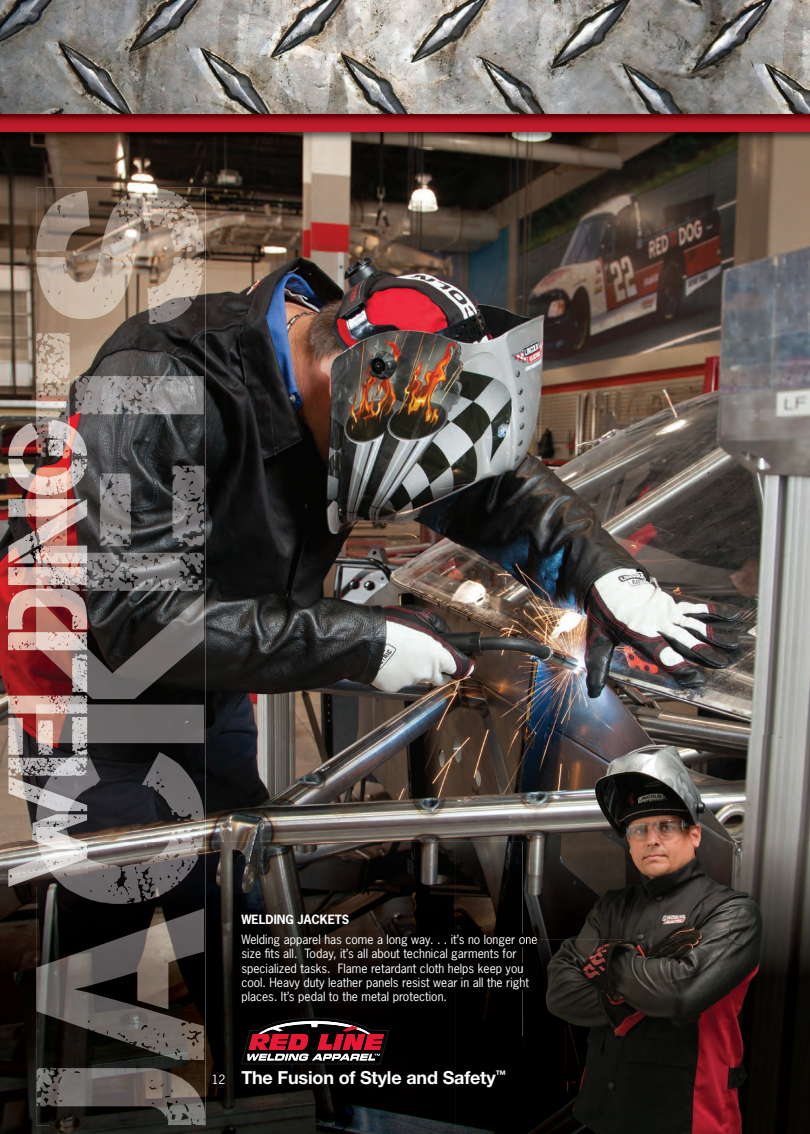
<style>
.page{position:relative;width:810px;height:1134px;background:#fff}
.page>*{position:absolute;margin:0;border:0;box-sizing:border-box;transform-origin:0 0}
.t1{font:700 18px "Helvetica Neue";letter-spacing:-.01em;color:#fff}
.t2{font:12px/14.4px "News Gothic Std";color:#fff}
.t3{font:700 12px "News Gothic Std";color:#fff}
</style>
<div class="page">
<img style="left:0;top:131px;width:810px;height:711px">
<img style="left:0;top:842px;width:50px;height:292px">
<img style="left:206px;top:842px;width:249px;height:195px">
<img style="left:455px;top:842px;width:355px;height:292px">
<img style="left:203px;top:1037px;width:253px;height:97px">
<img style="left:50px;top:1125px;width:153px;height:9px">
<img style="left:241px;top:935px;width:281px;height:11px">
<img style="left:242px;top:963px;width:280px;height:12px">
<div style="left:242px;top:978px;width:280px;height:11px;background:#000"></div>
<div style="left:0;top:98px;width:810px;height:33px;background:#be1d2c"></div>
<img style="left:0;top:113px;width:810px;height:10px">
<img style="left:0;top:0;width:810px;height:113px">
<img style="left:36px;top:188px;width:170px;height:251px">
<img style="left:87px;top:439px;width:119px;height:403px">
<img style="left:36px;top:842px;width:170px;height:283px">
<img style="left:522px;top:735px;width:260px;height:107px">
<img style="left:522px;top:935px;width:15px;height:11px">
<svg style="left:522px;top:963px;width:7px;height:26px"></svg>
<img style="left:6px;top:420px;width:81px;height:422px">
<img style="left:6px;top:842px;width:30px;height:45px">
<img style="left:36px;top:842px;width:51px;height:45px">
<svg style="left:241px;top:1018px;width:148px;height:46px;background:#582930"></svg>
<p class="t3" style="left:241px;top:912px;width:109px">WELDING JACKETS</p>
<p class="t2" style="left:241px;top:932px;width:298px">Welding apparel has come a long way. . . it’s no longer one size fits all. Today, it’s all about technical garments for specialized tasks. Flame retardant cloth helps keep you cool. Heavy duty leather panels resist wear in all the right places. It’s pedal to the metal protection.</p>
<p class="t2" style="left:212px;top:1073px;width:15px">12</p>
<h1 class="t1" style="left:241px;top:1066px;width:266px">The Fusion of Style and Safety<sup>™</sup></h1>
</div>
